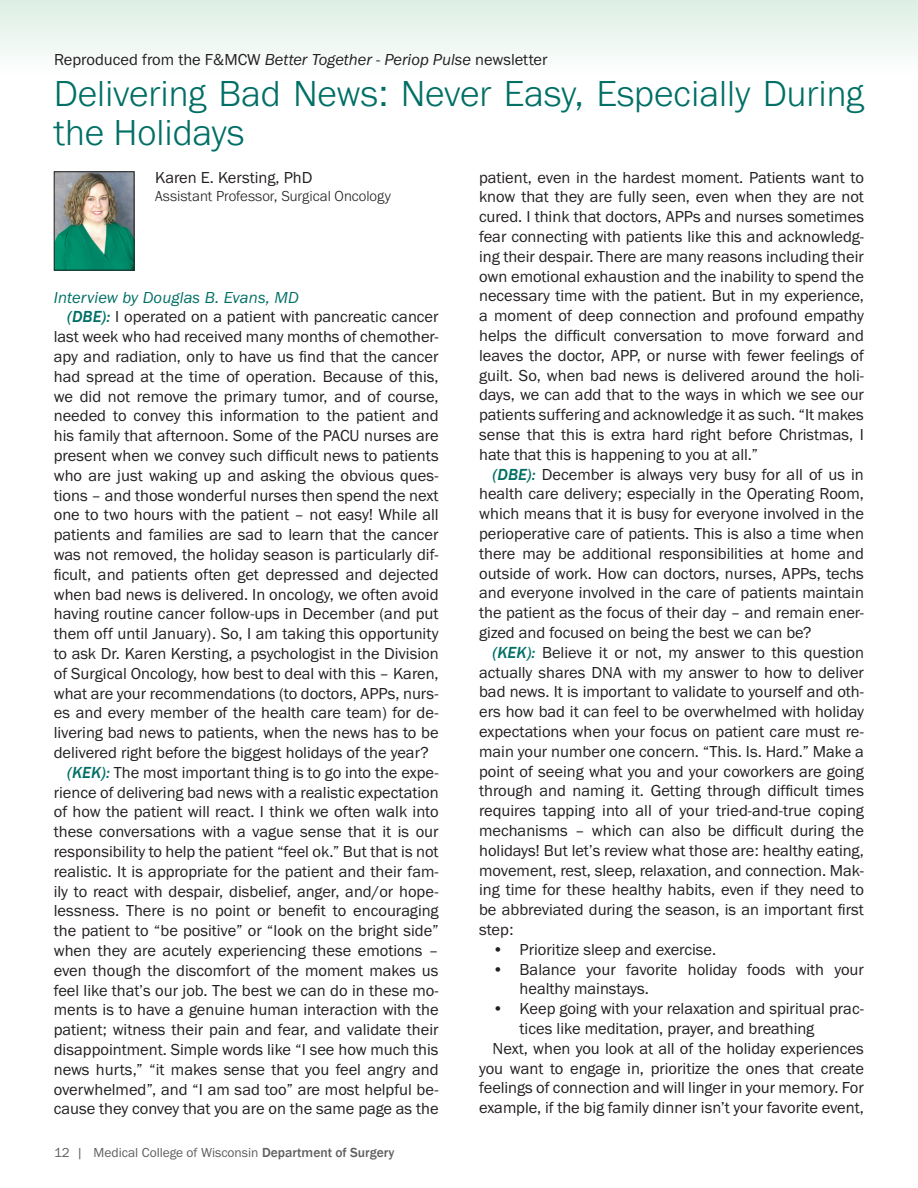
<style>
.page{position:relative;width:918px;height:1188px;background:#fff}
.page>*{position:absolute;margin:0;border:0;box-sizing:border-box;transform-origin:0 0}
.headline{font:300 37.5px/39px "Franklin Gothic URW";color:#006f65}
.issue_volume_number{font:16.5px/19.8px "Franklin Gothic URW Boo";color:#231f20;text-align:justify}
.sub_subhead{font:16.5px "Franklin Gothic URW Boo Ita";letter-spacing:.01em;color:#006f65}
.Author_Name{font:16.5px "Franklin Gothic URW Boo";color:#231f20}
.Author_byline{font:300 15px "Franklin Gothic URW";color:#231f20}
.t1{font:13.5px "Franklin Gothic URW Boo";color:#5f5f62}
.s1{font-family:"Franklin Gothic URW Boo Ita"}
.s2{font-family:"Franklin Gothic";font-weight:500;font-style:italic;color:#006f65}
.s3{font-family:"Franklin Gothic";font-weight:500}
</style>
<div class="page">
<div style="left:0;top:0;width:918px;height:73px;background:linear-gradient(to bottom,#dcefe4,#fdfefe)"></div>
<img style="left:56px;top:174px;width:76px;height:94px">
<div style="left:54px;top:172px;width:80px;height:98px;border:1px solid #231f20"></div>
<p class="issue_volume_number" style="left:54px;top:49px;width:495px">Reproduced from the F&amp;MCW <span class="s1">Better Together - Periop Pulse</span> newsletter</p>
<p class="headline" style="left:54px;top:73px;width:812px">Delivering Bad News: Never Easy, Especially During the Holidays</p>
<p class="Author_Name" style="left:155px;top:167px;width:159px">Karen E. Kersting, PhD</p>
<p class="Author_byline" style="left:155px;top:186px;width:237px">Assistant Professor, Surgical Oncology</p>
<p class="sub_subhead" style="left:54px;top:287px;width:247px">Interview by Douglas B. Evans, MD</p>
<p class="issue_volume_number" style="left:54px;top:307px;width:386px;text-indent:14px"><span class="s2">(DBE):</span> I operated on a patient with pancreatic cancer last week who had received many months of chemother&shy;apy and radiation, only to have us find that the cancer had spread at the time of operation. Because of this, we did not remove the primary tumor, and of course, needed to convey this information to the patient and his family that afternoon. Some of the PACU nurses are present when we convey such difficult news to patients who are just waking up and asking the obvious ques&shy;tions – and those wonderful nurses then spend the next one to two hours with the patient – not easy! While all patients and families are sad to learn that the cancer was not removed, the holiday season is particularly dif&shy;ficult, and patients often get depressed and dejected when bad news is delivered. In oncology, we often avoid having routine cancer follow-ups in December (and put them off until January). So, I am taking this opportunity to ask Dr. Karen Kersting, a psychologist in the Division of Surgical Oncology, how best to deal with this – Karen, what are your recommendations (to doctors, APPs, nurs&shy;es and every member of the health care team) for de&shy;livering bad news to patients, when the news has to be delivered right before the biggest holidays of the year?</p>
<p class="issue_volume_number" style="left:54px;top:762px;width:386px;text-indent:14px"><span class="s2">(KEK):</span> The most important thing is to go into the expe&shy;rience of delivering bad news with a realistic expectation of how the patient will react. I think we often walk into these conversations with a vague sense that it is our responsibility to help the patient “feel ok.” But that is not realistic. It is appropriate for the patient and their fam&shy;ily to react with despair, disbelief, anger, and/or hope&shy;lessness. There is no point or benefit to encouraging the patient to “be positive” or “look on the bright side” when they are acutely experiencing these emotions – even though the discomfort of the moment makes us feel like that’s our job. The best we can do in these mo&shy;ments is to have a genuine human interaction with the patient; witness their pain and fear, and validate their disappointment. Simple words like “I see how much this news hurts,” “it makes sense that you feel angry and overwhelmed”, and “I am sad too” are most helpful be&shy;cause they convey that you are on the same page as the</p>
<p class="t1" style="left:54px;top:1144px;width:342px">12 | Medical College of Wisconsin <span class="s3">Department of Surgery</span></p>
<p class="issue_volume_number" style="left:479px;top:167px;width:386px">patient, even in the hardest moment. Patients want to know that they are fully seen, even when they are not cured. I think that doctors, APPs and nurses sometimes fear connecting with patients like this and acknowledg&shy;ing their despair. There are many reasons including their own emotional exhaustion and the inability to spend the necessary time with the patient. But in my experience, a moment of deep connection and profound empathy helps the difficult conversation to move forward and leaves the doctor, APP, or nurse with fewer feelings of guilt. So, when bad news is delivered around the holi&shy;days, we can add that to the ways in which we see our patients suffering and acknowledge it as such. “It makes sense that this is extra hard right before Christmas, I hate that this is happening to you at all.”</p>
<p class="issue_volume_number" style="left:479px;top:464px;width:386px;text-indent:14px"><span class="s2">(DBE):</span> December is always very busy for all of us in health care delivery; especially in the Operating Room, which means that it is busy for everyone involved in the perioperative care of patients. This is also a time when there may be additional responsibilities at home and outside of work. How can doctors, nurses, APPs, techs and everyone involved in the care of patients maintain the patient as the focus of their day – and remain ener&shy;gized and focused on being the best we can be?</p>
<p class="issue_volume_number" style="left:479px;top:642px;width:386px;text-indent:14px"><span class="s2">(KEK):</span> Believe it or not, my answer to this question actually shares DNA with my answer to how to deliver bad news. It is important to validate to yourself and oth&shy;ers how bad it can feel to be overwhelmed with holiday expectations when your focus on patient care must re&shy;main your number one concern. “This. Is. Hard.” Make a point of seeing what you and your coworkers are going through and naming it. Getting through difficult times requires tapping into all of your tried-and-true coping mechanisms – which can also be difficult during the holidays! But let’s review what those are: healthy eating, movement, rest, sleep, relaxation, and connection. Mak&shy;ing time for these healthy habits, even if they need to be abbreviated during the season, is an important first step:</p>
<p class="issue_volume_number" style="left:493px;top:939px;width:225px">• Prioritize sleep and exercise.</p>
<p class="issue_volume_number" style="left:520px;top:959px;width:346px;text-indent:-27px">• Balance your favorite holiday foods with your healthy mainstays.</p>
<p class="issue_volume_number" style="left:520px;top:998px;width:346px;text-indent:-27px">• Keep going with your relaxation and spiritual prac&shy;tices like meditation, prayer, and breathing</p>
<p class="issue_volume_number" style="left:479px;top:1038px;width:386px;text-indent:14px">Next, when you look at all of the holiday experiences you want to engage in, prioritize the ones that create feelings of connection and will linger in your memory. For example, if the big family dinner isn’t your favorite event,</p>
</div>
